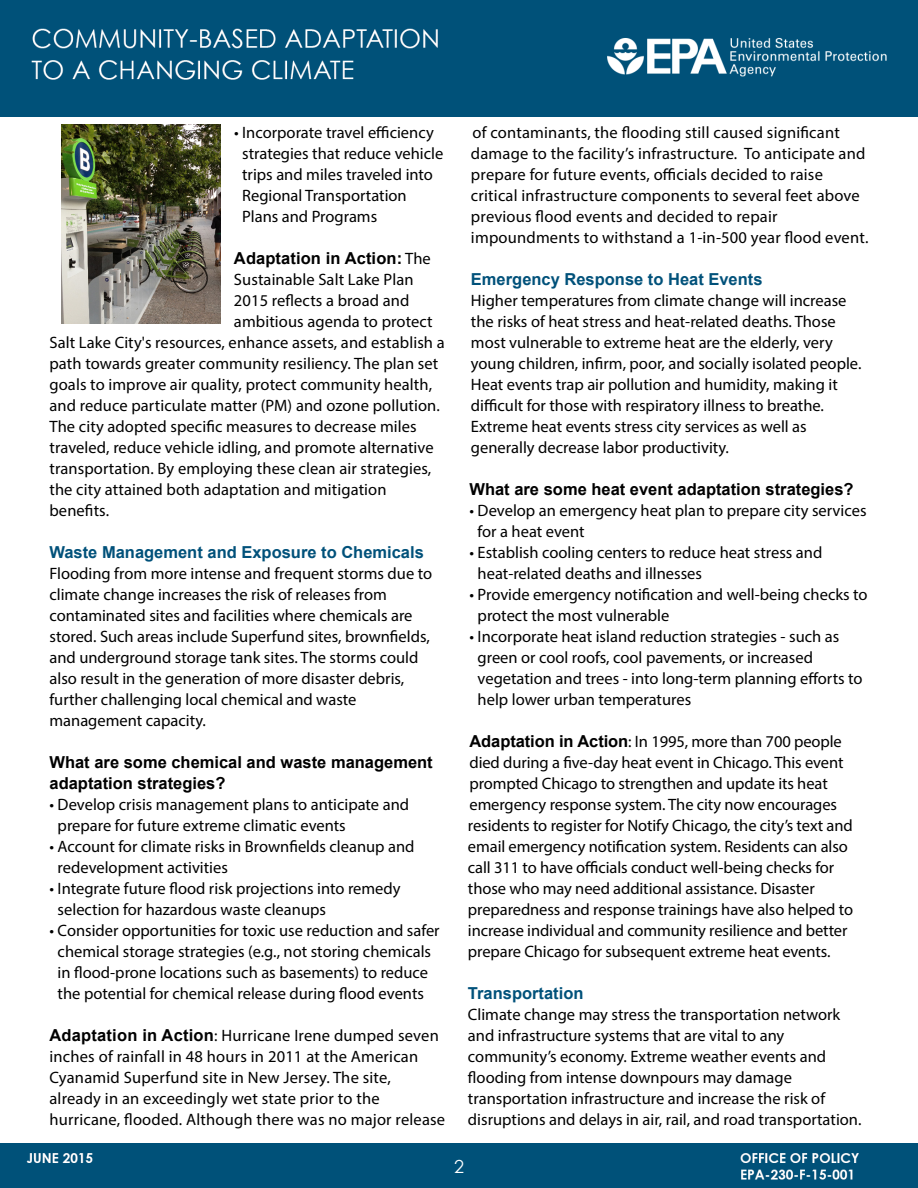
<style>
.page{position:relative;width:918px;height:1188px;background:#fff}
.page>*{position:absolute;margin:0;border:0;box-sizing:border-box;transform-origin:0 0}
.t1{font:18px "Century Gothic";color:#fff}
.Sans_Serif_Body_Text{font:16.5px/21px "Myriad Pro";color:#000}
.Sans_Serif_Body_Text-2{font:700 16.5px/21px "Arial";color:#000}
.Sans_Serif_Body_Text-3{font:700 16.5px "Arial";color:#00517a}
.s1{font-family:"Myriad Pro";font-weight:400}
.s2{font-family:"Arial";font-weight:700}
</style>
<div class="page">
<div style="left:0;top:1143px;width:918px;height:45px;background:#005179"></div>
<img style="left:61px;top:124px;width:159px;height:200px">
<img style="left:0;top:1px;width:918px;height:116px">
<p class="Sans_Serif_Body_Text" style="left:242px;top:122px;width:203px;text-indent:-8px">• Incorporate travel efficiency strategies that reduce vehicle trips and miles traveled into<br>Regional Transportation<br>Plans and Programs</p>
<p class="Sans_Serif_Body_Text-2" style="left:234px;top:248px;width:198px">Adaptation in Action: <span class="s1">The</span></p>
<p class="Sans_Serif_Body_Text" style="left:234px;top:269px;width:181px">Sustainable Salt Lake Plan</p>
<p class="Sans_Serif_Body_Text" style="left:234px;top:290px;width:177px">2015 reflects a broad and</p>
<p class="Sans_Serif_Body_Text" style="left:234px;top:311px;width:200px">ambitious agenda to protect</p>
<p class="Sans_Serif_Body_Text" style="left:49px;top:332px;width:397px">Salt Lake City's resources, enhance assets, and establish a</p>
<p class="Sans_Serif_Body_Text" style="left:49px;top:353px;width:390px">path towards greater community resiliency. The plan set</p>
<p class="Sans_Serif_Body_Text" style="left:49px;top:374px;width:384px">goals to improve air quality, protect community health,</p>
<p class="Sans_Serif_Body_Text" style="left:49px;top:395px;width:392px">and reduce particulate matter (PM) and ozone pollution.</p>
<p class="Sans_Serif_Body_Text" style="left:49px;top:416px;width:369px">The city adopted specific measures to decrease miles</p>
<p class="Sans_Serif_Body_Text" style="left:49px;top:437px;width:386px">traveled, reduce vehicle idling, and promote alternative</p>
<p class="Sans_Serif_Body_Text" style="left:49px;top:458px;width:383px">transportation. By employing these clean air strategies,</p>
<p class="Sans_Serif_Body_Text" style="left:49px;top:479px;width:339px">the city attained both adaptation and mitigation</p>
<p class="Sans_Serif_Body_Text" style="left:49px;top:500px;width:61px">benefits.</p>
<p class="Sans_Serif_Body_Text-3" style="left:49px;top:541px;width:376px">Waste Management and Exposure to Chemicals</p>
<p class="Sans_Serif_Body_Text" style="left:49px;top:563px;width:384px">Flooding from more intense and frequent storms due to climate change increases the risk of releases from contaminated sites and facilities where chemicals are stored. Such areas include Superfund sites, brownfields, and underground storage tank sites. The storms could also result in the generation of more disaster debris, further challenging local chemical and waste management capacity.</p>
<p class="Sans_Serif_Body_Text-2" style="left:49px;top:752px;width:385px">What are some chemical and waste management adaptation strategies?</p>
<p class="Sans_Serif_Body_Text" style="left:58px;top:794px;width:353px;text-indent:-8px">• Develop crisis management plans to anticipate and prepare for future extreme climatic events</p>
<p class="Sans_Serif_Body_Text" style="left:58px;top:836px;width:358px;text-indent:-8px">• Account for climate risks in Brownfields cleanup and redevelopment activities</p>
<p class="Sans_Serif_Body_Text" style="left:58px;top:878px;width:344px;text-indent:-8px">• Integrate future flood risk projections into remedy selection for hazardous waste cleanups</p>
<p class="Sans_Serif_Body_Text" style="left:50px;top:920px;width:392px;text-align:center">• Consider opportunities for toxic use reduction and safer chemical storage strategies (e.g., not storing chemicals in flood-prone locations such as basements) to reduce the potential for chemical release during flood events</p>
<p class="Sans_Serif_Body_Text" style="left:49px;top:1025px;width:397px"><span class="s2">Adaptation in Action</span>: Hurricane Irene dumped seven inches of rainfall in 48 hours in 2011 at the American Cyanamid Superfund site in New Jersey. The site, already in an exceedingly wet state prior to the hurricane, flooded. Although there was no major release</p>
<p class="Sans_Serif_Body_Text" style="left:471px;top:122px;width:399px">of contaminants, the flooding still caused significant damage to the facility’s infrastructure. To anticipate and prepare for future events, officials decided to raise critical infrastructure components to several feet above previous flood events and decided to repair impoundments to withstand a 1-in-500 year flood event.</p>
<p class="Sans_Serif_Body_Text-3" style="left:471px;top:268px;width:293px">Emergency Response to Heat Events</p>
<p class="Sans_Serif_Body_Text" style="left:471px;top:290px;width:392px">Higher temperatures from climate change will increase the risks of heat stress and heat-related deaths. Those most vulnerable to extreme heat are the elderly, very young children, infirm, poor, and socially isolated people.<br>Heat events trap air pollution and humidity, making it difficult for those with respiratory illness to breathe.<br>Extreme heat events stress city services as well as generally decrease labor productivity.</p>
<p class="Sans_Serif_Body_Text-2" style="left:469px;top:479px;width:386px">What are some heat event adaptation strategies?</p>
<p class="Sans_Serif_Body_Text" style="left:478px;top:500px;width:390px;text-indent:-8px">• Develop an emergency heat plan to prepare city services for a heat event</p>
<p class="Sans_Serif_Body_Text" style="left:478px;top:542px;width:346px;text-indent:-8px">• Establish cooling centers to reduce heat stress and heat-related deaths and illnesses</p>
<p class="Sans_Serif_Body_Text" style="left:478px;top:584px;width:392px;text-indent:-8px">• Provide emergency notification and well-being checks to protect the most vulnerable</p>
<p class="Sans_Serif_Body_Text" style="left:478px;top:626px;width:386px;text-indent:-8px">• Incorporate heat island reduction strategies - such as green or cool roofs, cool pavements, or increased vegetation and trees - into long-term planning efforts to help lower urban temperatures</p>
<p class="Sans_Serif_Body_Text" style="left:468px;top:731px;width:387px"><span class="s2">Adaptation in Action</span>: In 1995, more than 700 people died during a five-day heat event in Chicago. This event prompted Chicago to strengthen and update its heat emergency response system. The city now encourages residents to register for Notify Chicago, the city’s text and email emergency notification system. Residents can also call 311 to have officials conduct well-being checks for those who may need additional assistance. Disaster preparedness and response trainings have also helped to increase individual and community resilience and better prepare Chicago for subsequent extreme heat events.</p>
<p class="Sans_Serif_Body_Text-3" style="left:468px;top:982px;width:117px">Transportation</p>
<p class="Sans_Serif_Body_Text" style="left:468px;top:1004px;width:395px">Climate change may stress the transportation network and infrastructure systems that are vital to any community’s economy. Extreme weather events and flooding from intense downpours may damage transportation infrastructure and increase the risk of disruptions and delays in air, rail, and road transportation.</p>
<p class="t1" style="left:454px;top:1154px;width:11px">2</p>
</div>
